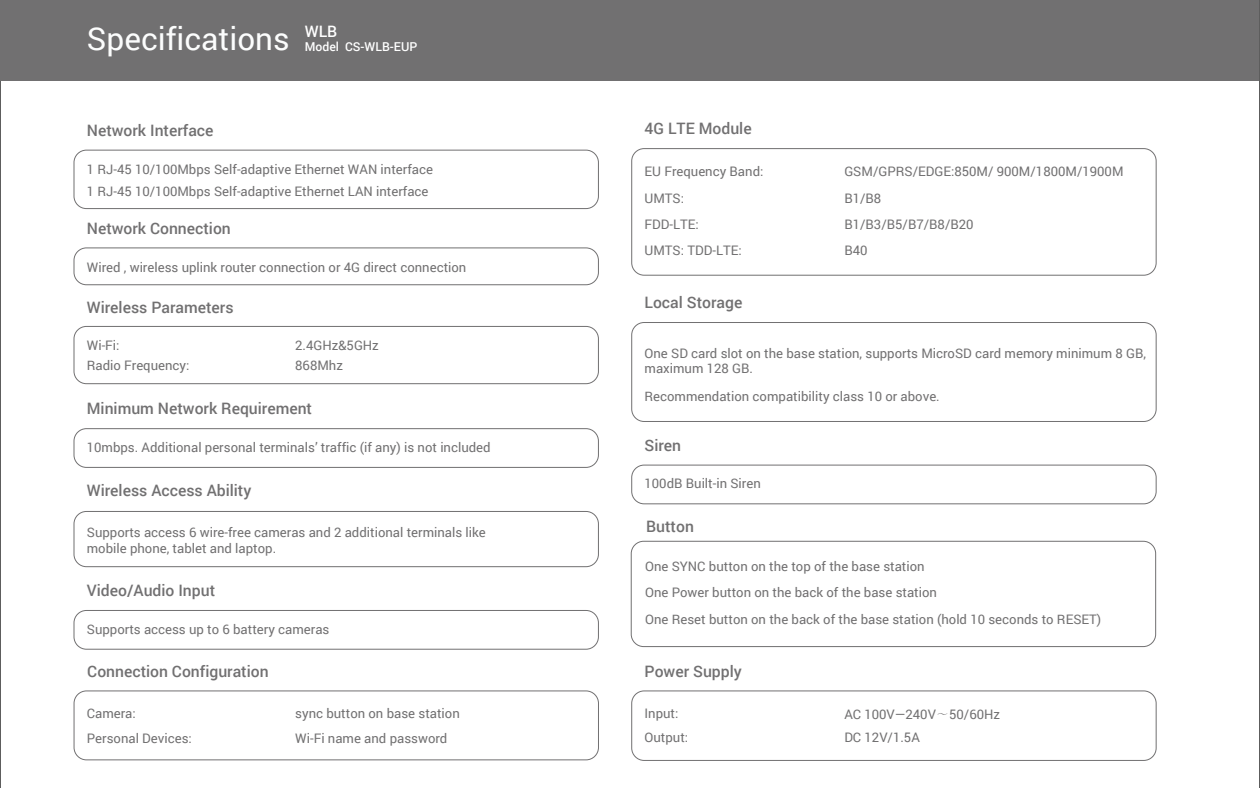
<style>
.page{position:relative;width:1260px;height:788px;background:#fff}
.page>*{position:absolute;margin:0;border:0;box-sizing:border-box;transform-origin:0 0}
.t1{font:31.5px "Roboto";color:#fcfdfd}
.t2{font:500 15.75px "Roboto";color:#717071}
.t3{font:13.12px/26.2px "Roboto";color:#717071}
.t4{font:500 12.25px "Roboto";color:#fff}
.s1{font-family:"Adobe Song Std";font-weight:300}
</style>
<div class="page">
<hr style="left:0;top:0;width:1px;height:788px;background:#5d5d5d">
<div style="left:631px;top:540px;width:525px;height:107px;border:1px solid #717071;border-radius:12px"></div>
<div style="left:0;top:0;width:1260px;height:80px;background:#717071"></div>
<div style="left:74px;top:150px;width:525px;height:59px;border:1px solid #717071;border-radius:12px"></div>
<div style="left:74px;top:247px;width:525px;height:38px;border:1px solid #717071;border-radius:12px"></div>
<div style="left:74px;top:511px;width:525px;height:56px;border:1px solid #717071;border-radius:12px"></div>
<div style="left:74px;top:610px;width:525px;height:39px;border:1px solid #717071;border-radius:12px"></div>
<div style="left:74px;top:428px;width:525px;height:40px;border:1px solid #717071;border-radius:12px"></div>
<div style="left:74px;top:690px;width:525px;height:70px;border:1px solid #717071;border-radius:12px"></div>
<div style="left:631px;top:148px;width:526px;height:127px;border:1px solid #717071;border-radius:12px"></div>
<div style="left:631px;top:322px;width:526px;height:100px;border:1px solid #717071;border-radius:12px"></div>
<div style="left:631px;top:464px;width:526px;height:40px;border:1px solid #717071;border-radius:12px"></div>
<div style="left:74px;top:326px;width:525px;height:58px;border:1px solid #717071;border-radius:12px"></div>
<div style="left:631px;top:690px;width:526px;height:70px;border:1px solid #717071;border-radius:12px"></div>
<hr style="left:1259px;top:0;width:1px;height:788px;background:#5d5d5d">
<h1 class="t1" style="left:87px;top:16px;width:252px">Specifications <sup>WLB</sup></h1>
<p class="t4" style="left:305px;top:38px;width:114px">Model CS-WLB-EUP</p>
<p class="t2" style="left:87px;top:119px;width:128px">Network Interface</p>
<p class="t3" style="left:87px;top:158px;width:348px;line-height:22.2px">1 RJ-45 10/100Mbps Self-adaptive Ethernet WAN interface<br>1 RJ-45 10/100Mbps Self-adaptive Ethernet LAN interface</p>
<p class="t2" style="left:87px;top:218px;width:146px">Network Connection</p>
<p class="t3" style="left:87px;top:253px;width:381px">Wired , wireless uplink router connection or 4G direct connection</p>
<p class="t2" style="left:87px;top:296px;width:148px">Wireless Parameters</p>
<p class="t3" style="left:87px;top:334px;width:104px;line-height:20.7px">Wi-Fi:<br>Radio Frequency:</p>
<p class="t3" style="left:295px;top:334px;width:85px;line-height:20.7px">2.4GHz&amp;5GHz<br>868Mhz</p>
<p class="t2" style="left:87px;top:397px;width:227px">Minimum Network Requirement</p>
<p class="t3" style="left:87px;top:433px;width:405px">10mbps. Additional personal terminals’ traffic (if any) is not included</p>
<p class="t2" style="left:87px;top:479px;width:166px">Wireless Access Ability</p>
<p class="t3" style="left:87px;top:524px;width:401px;line-height:15.8px">Supports access 6 wire-free cameras and 2 additional terminals like mobile phone, tablet and laptop.</p>
<p class="t2" style="left:87px;top:579px;width:130px">Video/Audio Input</p>
<p class="t3" style="left:87px;top:615px;width:244px">Supports access up to 6 battery cameras</p>
<p class="t2" style="left:87px;top:659px;width:183px">Connection Configuration</p>
<p class="t3" style="left:87px;top:700px;width:107px;line-height:24.8px">Camera:<br>Personal Devices:</p>
<p class="t3" style="left:295px;top:700px;width:166px;line-height:24.8px">sync button on base station<br>Wi-Fi name and password</p>
<p class="t2" style="left:645px;top:118px;width:109px">4G LTE Module</p>
<p class="t3" style="left:645px;top:158px;width:120px">EU Frequency Band:</p>
<p class="t3" style="left:844px;top:158px;width:281px">GSM/GPRS/EDGE:850M/ 900M/1800M/1900M</p>
<p class="t3" style="left:645px;top:185px;width:99px">UMTS:<br>FDD-LTE:<br>UMTS: TDD-LTE:</p>
<p class="t3" style="left:844px;top:185px;width:131px">B1/B8<br>B1/B3/B5/B7/B8/B20<br>B40</p>
<p class="t2" style="left:645px;top:291px;width:99px">Local Storage</p>
<p class="t3" style="left:645px;top:344px;width:503px;line-height:15.8px">One SD card slot on the base station, supports MicroSD card memory minimum 8 GB, maximum 128 GB.</p>
<p class="t3" style="left:645px;top:383px;width:297px">Recommendation compatibility class 10 or above.</p>
<p class="t2" style="left:645px;top:434px;width:38px">Siren</p>
<p class="t3" style="left:645px;top:470px;width:118px">100dB Built-in Siren</p>
<p class="t2" style="left:646px;top:515px;width:49px">Button</p>
<p class="t3" style="left:645px;top:552px;width:458px;line-height:26.4px">One SYNC button on the top of the base station<br>One Power button on the back of the base station<br>One Reset button on the back of the base station (hold 10 seconds to RESET)</p>
<p class="t2" style="left:645px;top:659px;width:99px">Power Supply</p>
<p class="t3" style="left:645px;top:701px;width:45px;line-height:23.9px">Input:<br>Output:</p>
<p class="t3" style="left:844px;top:701px;width:157px;line-height:23.8px">AC 100V—240V<span class="s1">～</span>50/60Hz<br>DC 12V/1.5A</p>
</div>
